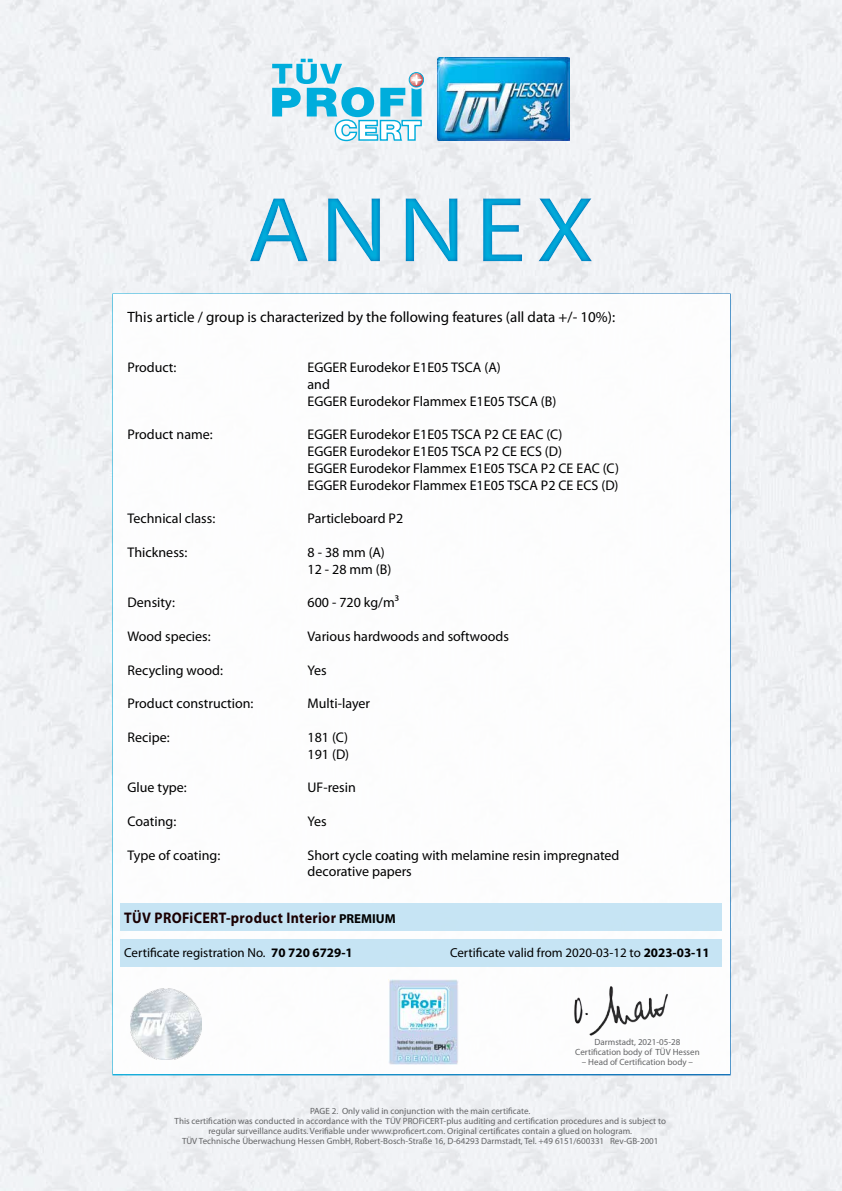
<style>
.page{position:relative;width:842px;height:1191px;background:#fff}
.page>*{position:absolute;margin:0;border:0;box-sizing:border-box;transform-origin:0 0}
.t1{font:93px "Myriad Pro";letter-spacing:.1em;color:#00addc;scale:1.1 1}
.t2{font:700 15.4px "Myriad Pro";letter-spacing:.025em;color:#1a0002;scale:.91 1}
.t3{font:15px "Myriad Pro";color:#000}
.t4{font:14px/16.8px "Myriad Pro";color:#000}
.t5{font:13px "Myriad Pro";color:#000}
.t6{font:9px/10px "Myriad Pro";color:#636466;text-align:center}
.s1{font-size:13px;color:#000}
.s2{font-weight:700}
</style>
<div class="page">
<img style="left:0;top:0;width:842px;height:1191px">
<img style="left:437px;top:57px;width:132px;height:83px">
<svg style="left:272px;top:59px;width:152px;height:82px"></svg>
<div style="left:112px;top:293px;width:619px;height:782px;background:#fff;border:2px solid #fff"></div>
<div style="left:120px;top:938px;width:602px;height:28px;background:#c0e2f3"></div>
<div style="left:121px;top:903px;width:601px;height:27px;background:#c0e2f3"></div>
<img style="left:130px;top:988px;width:71px;height:71px">
<img style="left:574px;top:986px;width:94px;height:50px">
<div style="left:0;top:172px;width:842px;height:114px;background:#006bb6;opacity:.75"></div>
<img style="left:388px;top:979px;width:70px;height:85px">
<h1 class="t1" style="left:247px;top:173px;width:317px">ANNEX</h1>
<p class="t3" style="left:128px;top:307px;width:489px">This article / group is characterized by the following features (all data +/- 10%):</p>
<p class="t4" style="left:128px;top:359px;width:50px">Product:</p>
<p class="t4" style="left:308px;top:359px;width:250px">EGGER Eurodekor E1E05 TSCA (A)<br>and<br>EGGER Eurodekor Flammex E1E05 TSCA (B)</p>
<p class="t4" style="left:128px;top:426px;width:87px">Product name:</p>
<p class="t4" style="left:308px;top:426px;width:313px">EGGER Eurodekor E1E05 TSCA P2 CE EAC (C)<br>EGGER Eurodekor E1E05 TSCA P2 CE ECS (D)<br>EGGER Eurodekor Flammex E1E05 TSCA P2 CE EAC (C)<br>EGGER Eurodekor Flammex E1E05 TSCA P2 CE ECS (D)</p>
<p class="t4" style="left:128px;top:510px;width:89px">Technical class:</p>
<p class="t4" style="left:308px;top:510px;width:97px">Particleboard P2</p>
<p class="t4" style="left:128px;top:544px;width:61px">Thickness:</p>
<p class="t4" style="left:308px;top:544px;width:85px">8 - 38 mm (A)<br>12 - 28 mm (B)</p>
<p class="t4" style="left:128px;top:594px;width:49px">Density:</p>
<p class="t4" style="left:308px;top:594px;width:93px">600 - 720 kg/m³</p>
<p class="t4" style="left:128px;top:628px;width:85px">Wood species:</p>
<p class="t4" style="left:308px;top:628px;width:203px">Various hardwoods and softwoods</p>
<p class="t4" style="left:128px;top:661px;width:97px">Recycling wood:</p>
<p class="t4" style="left:308px;top:661px;width:21px">Yes</p>
<p class="t4" style="left:128px;top:695px;width:127px">Product construction:</p>
<p class="t4" style="left:308px;top:695px;width:64px">Multi-layer</p>
<p class="t4" style="left:128px;top:728px;width:44px">Recipe:</p>
<p class="t4" style="left:308px;top:728px;width:43px">181 (C)<br>191 (D)</p>
<p class="t4" style="left:128px;top:779px;width:61px">Glue type:</p>
<p class="t4" style="left:308px;top:779px;width:50px">UF-resin</p>
<p class="t4" style="left:128px;top:812px;width:50px">Coating:</p>
<p class="t4" style="left:308px;top:812px;width:21px">Yes</p>
<p class="t4" style="left:128px;top:846px;width:94px">Type of coating:</p>
<p class="t4" style="left:308px;top:846px;width:313px">Short cycle coating with melamine resin impregnated decorative papers</p>
<p class="t2" style="left:124px;top:907px;width:300px">TÜV PROFiCERT-product Interior <span class="s1">PREMIUM</span></p>
<p class="t5" style="left:124px;top:944px;width:230px">Certificate registration No. <span class="s2">70 720 6729-1</span></p>
<p class="t5" style="left:450px;top:944px;width:261px">Certificate valid from 2020-03-12 to <span class="s2">2023-03-11</span></p>
<p class="t6" style="left:575px;top:1037px;width:126px">Darmstadt, 2021-05-28<br>Certification body of TÜV Hessen</p>
<p class="t6" style="left:582px;top:1057px;width:113px">– Head of Certification body –</p>
<p class="t6" style="left:175px;top:1106px;width:493px">PAGE 2. Only valid in conjunction with the main certificate.<br>This certification was conducted in accordance with the TÜV PROFiCERT-plus auditing and certification procedures and is subject to regular surveillance audits. Verifiable under www.proficert.com. Original certificates contain a glued on hologram.<br>TÜV Technische Überwachung Hessen GmbH, Robert-Bosch-Straße 16, D-64293 Darmstadt, Tel. +49 6151/600331 Rev-GB-2001</p>
</div>
